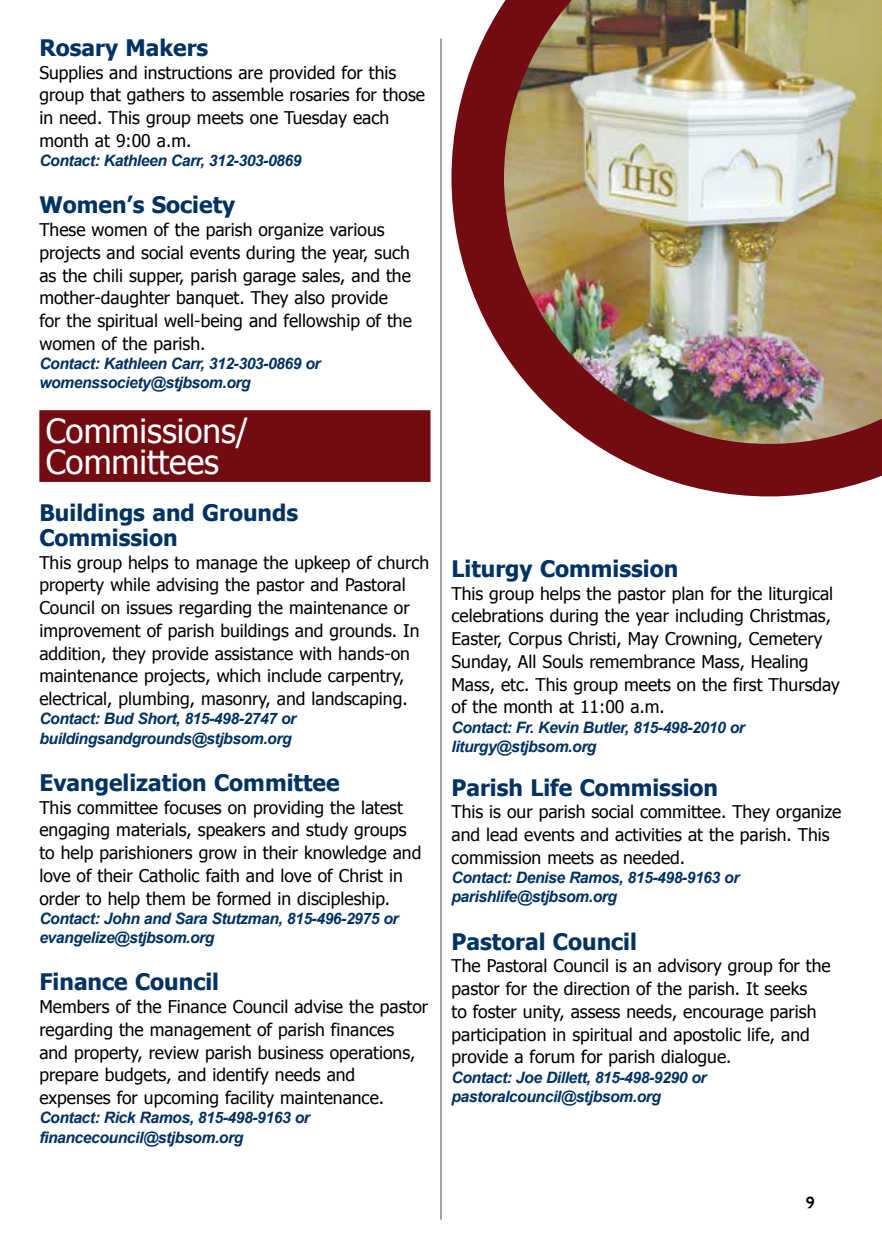
<style>
.page{position:relative;width:882px;height:1260px;background:#fff}
.page>*{position:absolute;margin:0;border:0;box-sizing:border-box;transform-origin:0 0}
.t1{font:33.25px/31.5px "Tahoma";color:#fff}
.t2{font:700 22.75px/24.5px "Tahoma";color:#003262}
.t3{font:17.5px/22.8px "Tahoma";color:#000}
.t4{font:700 17.5px "Paddington";color:#000}
.t5{font:italic 700 15.75px/19.2px "Arial";letter-spacing:-.03em;color:#003262}
</style>
<div class="page">
<div style="left:39px;top:410px;width:391px;height:72px;background:#730b12"></div>
<hr style="left:440px;top:38px;width:2px;height:1182px;background:#939598">
<img style="left:452px;top:0;width:430px;height:496px">
<h2 class="t2" style="left:39px;top:34px;width:170px">Rosary Makers</h2>
<p class="t3" style="left:39px;top:60px;width:387px">Supplies and instructions are provided for this group that gathers to assemble rosaries for those in need. This group meets one Tuesday each month at 9:00 a.m.</p>
<p class="t5" style="left:39px;top:151px;width:264px">Contact: Kathleen Carr, 312-303-0869</p>
<h2 class="t2" style="left:39px;top:191px;width:197px">Women’s Society</h2>
<p class="t3" style="left:39px;top:218px;width:374px">These women of the parish organize various projects and social events during the year, such as the chili supper, parish garage sales, and the mother-daughter banquet. They also provide for the spiritual well-being and fellowship of the women of the parish.</p>
<p class="t5" style="left:39px;top:354px;width:283px">Contact: Kathleen Carr, 312-303-0869 or womenssociety@stjbsom.org</p>
<h1 class="t1" style="left:46px;top:413px;width:204px">Commissions/<br>Committees</h1>
<h2 class="t2" style="left:39px;top:499px;width:260px">Buildings and Grounds<br>Commission</h2>
<p class="t3" style="left:39px;top:550px;width:391px">This group helps to manage the upkeep of church property while advising the pastor and Pastoral Council on issues regarding the maintenance or improvement of parish buildings and grounds. In addition, they provide assistance with hands-on maintenance projects, which include carpentry, electrical, plumbing, masonry, and landscaping.</p>
<p class="t5" style="left:39px;top:710px;width:259px">Contact: Bud Short, 815-498-2747 or buildingsandgrounds@stjbsom.org</p>
<h2 class="t2" style="left:39px;top:769px;width:302px">Evangelization Committee</h2>
<p class="t3" style="left:39px;top:795px;width:384px">This committee focuses on providing the latest engaging materials, speakers and study groups to help parishioners grow in their knowledge and love of their Catholic faith and love of Christ in order to help them be formed in discipleship.</p>
<p class="t5" style="left:39px;top:909px;width:361px">Contact: John and Sara Stutzman, 815-496-2975 or evangelize@stjbsom.org</p>
<h2 class="t2" style="left:39px;top:968px;width:181px">Finance Council</h2>
<p class="t3" style="left:39px;top:995px;width:390px">Members of the Finance Council advise the pastor regarding the management of parish finances<br>and property, review parish business operations, prepare budgets, and identify needs and expenses for upcoming facility maintenance.</p>
<p class="t5" style="left:39px;top:1109px;width:272px">Contact: Rick Ramos, 815-498-9163 or financecouncil@stjbsom.org</p>
<h2 class="t2" style="left:452px;top:555px;width:228px">Liturgy Commission</h2>
<p class="t3" style="left:452px;top:581px;width:390px">This group helps the pastor plan for the liturgical celebrations during the year including Christmas, Easter, Corpus Christi, May Crowning, Cemetery Sunday, All Souls remembrance Mass, Healing Mass, etc. This group meets on the first Thursday of the month at 11:00 a.m.</p>
<p class="t5" style="left:452px;top:718px;width:295px">Contact: Fr. Kevin Butler, 815-498-2010 or liturgy@stjbsom.org</p>
<h2 class="t2" style="left:452px;top:774px;width:268px">Parish Life Commission</h2>
<p class="t3" style="left:452px;top:800px;width:392px">This is our parish social committee. They organize and lead events and activities at the parish. This commission meets as needed.</p>
<p class="t5" style="left:452px;top:868px;width:290px">Contact: Denise Ramos, 815-498-9163 or parishlife@stjbsom.org</p>
<h2 class="t2" style="left:452px;top:928px;width:187px">Pastoral Council</h2>
<p class="t3" style="left:452px;top:954px;width:381px">The Pastoral Council is an advisory group for the pastor for the direction of the parish. It seeks<br>to foster unity, assess needs, encourage parish participation in spiritual and apostolic life, and provide a forum for parish dialogue.</p>
<p class="t5" style="left:452px;top:1068px;width:257px">Contact: Joe Dillett, 815-498-9290 or pastoralcouncil@stjbsom.org</p>
<p class="t4" style="left:806px;top:1195px;width:11px">9</p>
</div>
